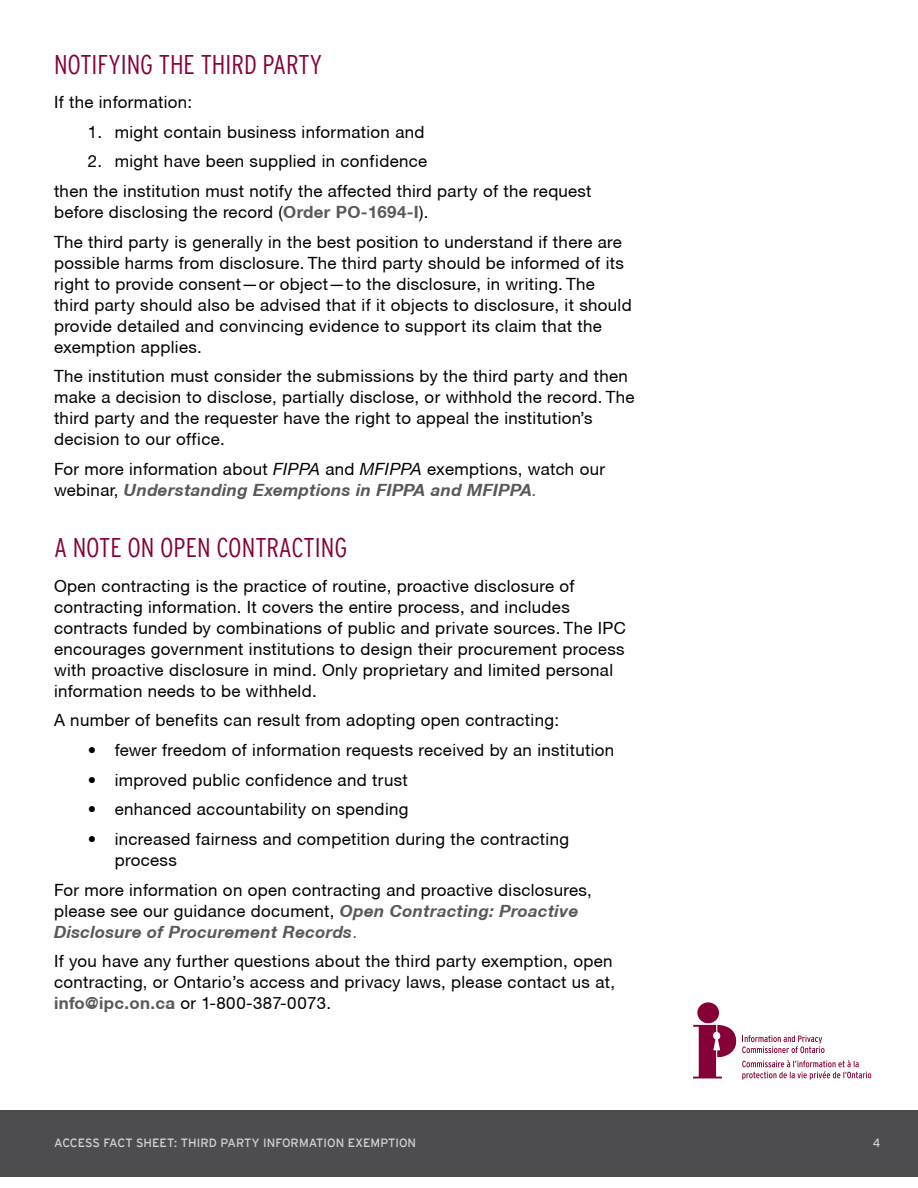
<style>
.page{position:relative;width:918px;height:1188px;background:#fff}
.page>*{position:absolute;margin:0;border:0;box-sizing:border-box;transform-origin:0 0}
.Subhead_1{font:27px "Interstate Cond Mono Lgt";color:#860038}
._0_body_text{font:16.8px/21px "Helvetica Neue CE";letter-spacing:.02em;color:#000}
._1_numbered_text{font:16.8px "Helvetica Neue CE";letter-spacing:.02em;color:#000}
.t1{font:12px "Interstate Mono";letter-spacing:.005em;color:#d1d3d4}
.t2{font:12px "Interstate Mono";letter-spacing:.005em;color:#fff}
.s1{font-weight:700;color:#58595b}
.s2{font-style:italic}
.s3{font-weight:700;font-style:italic;color:#58595b}
.s4{font-style:italic;color:#58595b}
.s5{color:#58595b}
</style>
<div class="page">
<div style="left:0;top:1110px;width:918px;height:67px;background:#4d4d4f"></div>
<div style="left:697px;top:1002px;width:22px;height:21px;background:#860038;border-radius:50%"></div>
<svg style="left:693px;top:1025px;width:178px;height:55px"></svg>
<p class="Subhead_1" style="left:54px;top:49px;width:270px">NOTIFYING THE THIRD PARTY</p>
<p class="_0_body_text" style="left:54px;top:92px;width:140px">If the information:</p>
<p class="_1_numbered_text" style="left:88px;top:122px;width:338px">1. might contain business information and</p>
<p class="_1_numbered_text" style="left:88px;top:151px;width:341px">2. might have been supplied in confidence</p>
<p class="_0_body_text" style="left:54px;top:181px;width:539px">then the institution must notify the affected third party of the request before disclosing the record (<span class="s1">Order PO-1694-I</span>).</p>
<p class="_0_body_text" style="left:54px;top:231px;width:579px">The third party is generally in the best position to understand if there are possible harms from disclosure. The third party should be informed of its right to provide consent—or object—to the disclosure, in writing. The third party should also be advised that if it objects to disclosure, it should provide detailed and convincing evidence to support its claim that the exemption applies.</p>
<p class="_0_body_text" style="left:54px;top:366px;width:582px">The institution must consider the submissions by the third party and then make a decision to disclose, partially disclose, or withhold the record. The third party and the requester have the right to appeal the institution’s decision to our office.</p>
<p class="_0_body_text" style="left:54px;top:459px;width:553px">For more information about <span class="s2">FIPPA</span> and <span class="s2">MFIPPA</span> exemptions, watch our webinar, <span class="s3">Understanding Exemptions in FIPPA and MFIPPA</span><span class="s4">.</span></p>
<p class="Subhead_1" style="left:54px;top:533px;width:295px">A NOTE ON OPEN CONTRACTING</p>
<p class="_0_body_text" style="left:54px;top:575px;width:573px">Open contracting is the practice of routine, proactive disclosure of contracting information. It covers the entire process, and includes contracts funded by combinations of public and private sources. The IPC encourages government institutions to design their procurement process with proactive disclosure in mind. Only proprietary and limited personal information needs to be withheld.</p>
<p class="_0_body_text" style="left:54px;top:710px;width:507px">A number of benefits can result from adopting open contracting:</p>
<p class="_0_body_text" style="left:88px;top:740px;width:528px">• fewer freedom of information requests received by an institution</p>
<p class="_0_body_text" style="left:88px;top:769px;width:322px">• improved public confidence and trust</p>
<p class="_0_body_text" style="left:88px;top:799px;width:322px">• enhanced accountability on spending</p>
<p class="_0_body_text" style="left:115px;top:829px;width:456px;text-indent:-27px">• increased fairness and competition during the contracting process</p>
<p class="_0_body_text" style="left:54px;top:879px;width:539px">For more information on open contracting and proactive disclosures, please see our guidance document, <span class="s3">Open Contracting: Proactive<br>Disclosure of Procurement Records</span><span class="s5">.</span></p>
<p class="_0_body_text" style="left:54px;top:951px;width:563px">If you have any further questions about the third party exemption, open contracting, or Ontario’s access and privacy laws, please contact us at, <span class="s1">info@ipc.on.ca</span> or 1-800-387-0073.</p>
<p class="t2" style="left:108px;top:1135px;width:380px">TECHNOLOGY FACT SHEET: PROTECTING AGAINST RANSOMWARE</p>
<p class="t1" style="left:873px;top:1136px;width:9px">4</p>
<p class="t1" style="left:54px;top:1136px;width:364px">ACCESS FACT SHEET: THIRD PARTY INFORMATION EXEMPTION</p>
</div>
